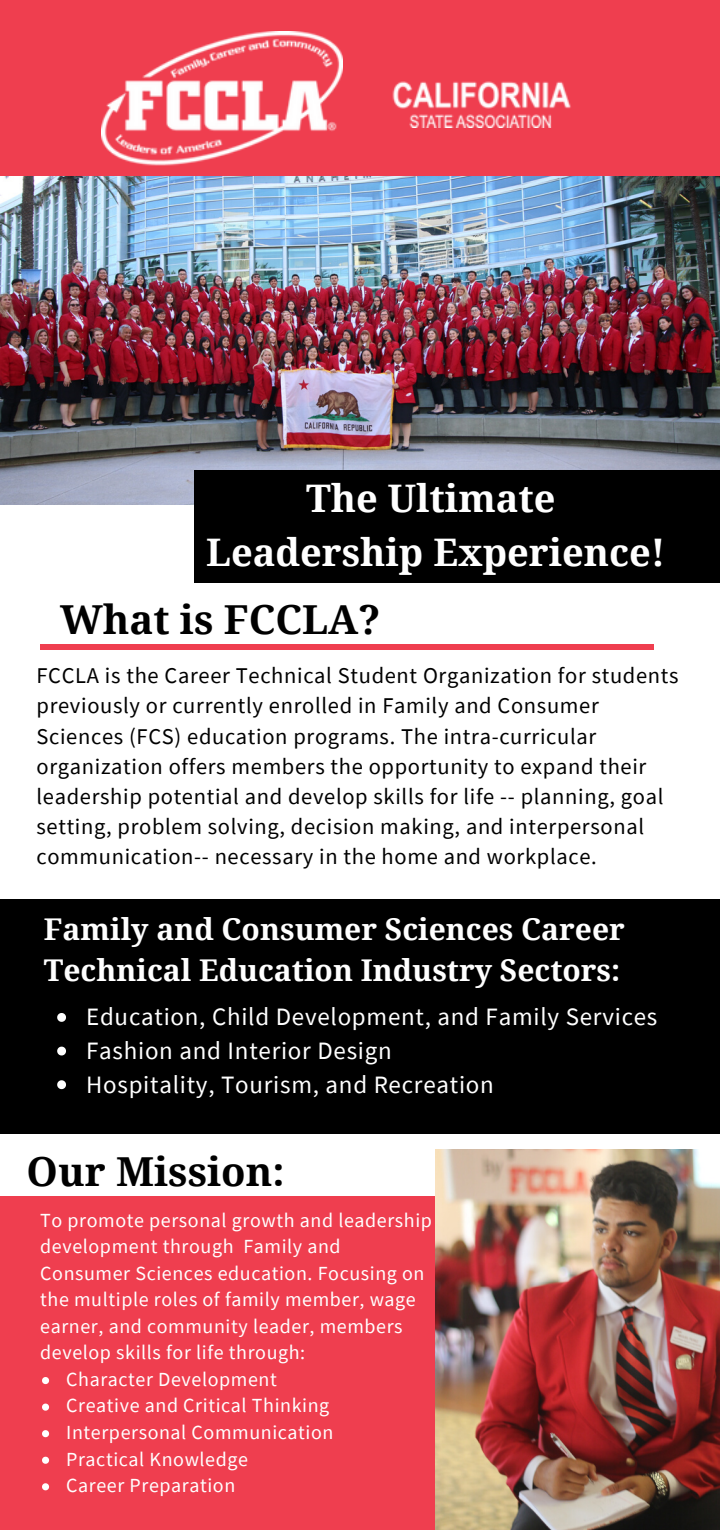
<style>
.page{position:relative;width:720px;height:1530px;background:#fff}
.page>*{position:absolute;margin:0;border:0;box-sizing:border-box;transform-origin:0 0}
.t1{font:700 40px "Droid Serif";color:#000}
.t2{font:700 38px/53px "Droid Serif";color:#fff;text-align:center}
.t3{font:700 30px/40.8px "Droid Serif";color:#fff}
.t4{font:25px/33.8px "Source Sans Pro";letter-spacing:.03em;color:#fff}
.t5{font:22.5px/30px "Source Sans Pro";letter-spacing:.03em;color:#000}
.t6{font:20px/26.5px "Source Sans Pro";letter-spacing:.03em;color:#fff}
</style>
<div class="page">
<div style="left:40px;top:644px;width:613px;height:6px;background:#ef3e4f"></div>
<div style="left:0;top:1196px;width:459px;height:334px;background:#ef3e4f"></div>
<svg style="left:42px;top:1377px;width:7px;height:7px"></svg>
<svg style="left:42px;top:1404px;width:7px;height:7px"></svg>
<svg style="left:42px;top:1430px;width:7px;height:7px"></svg>
<svg style="left:42px;top:1457px;width:7px;height:7px"></svg>
<svg style="left:42px;top:1483px;width:7px;height:7px"></svg>
<img style="left:0;top:175px;width:720px;height:330px">
<div style="left:0;top:0;width:720px;height:175px;background:#ef3e4f"></div>
<img style="left:392px;top:81px;width:179px;height:46px">
<img style="left:101px;top:31px;width:242px;height:135px">
<div style="left:195px;top:470px;width:525px;height:113px;background:#000"></div>
<img style="left:436px;top:1149px;width:284px;height:381px">
<div style="left:0;top:899px;width:720px;height:235px;background:#000"></div>
<svg style="left:57px;top:1013px;width:9px;height:9px"></svg>
<svg style="left:57px;top:1047px;width:9px;height:8px"></svg>
<svg style="left:57px;top:1080px;width:9px;height:9px"></svg>
<h2 class="t2" style="left:206px;top:473px;width:461px">The Ultimate<br>Leadership Experience!</h2>
<h1 class="t1" style="left:60px;top:597px;width:322px">What is FCCLA?</h1>
<p class="t5" style="left:37px;top:660px;width:644px">FCCLA is the Career Technical Student Organization for students previously or currently enrolled in Family and Consumer Sciences (FCS) education programs. The intra-curricular organization offers members the opportunity to expand their leadership potential and develop skills for life -- planning, goal setting, problem solving, decision making, and interpersonal communication-- necessary in the home and workplace.</p>
<h3 class="t3" style="left:44px;top:909px;width:582px">Family and Consumer Sciences Career<br>Technical Education Industry Sectors:</h3>
<p class="t4" style="left:86px;top:1000px;width:573px">Education, Child Development, and Family Services<br>Fashion and Interior Design<br>Hospitality, Tourism, and Recreation</p>
<h1 class="t1" style="left:27px;top:1149px;width:259px">Our Mission:</h1>
<p class="t6" style="left:40px;top:1206px;width:393px">To promote personal growth and leadership development through Family and Consumer Sciences education. Focusing on the multiple roles of family member, wage earner, and community leader, members develop skills for life through:</p>
<p class="t6" style="left:66px;top:1366px;width:269px">Character Development<br>Creative and Critical Thinking<br>Interpersonal Communication<br>Practical Knowledge<br>Career Preparation</p>
</div>
